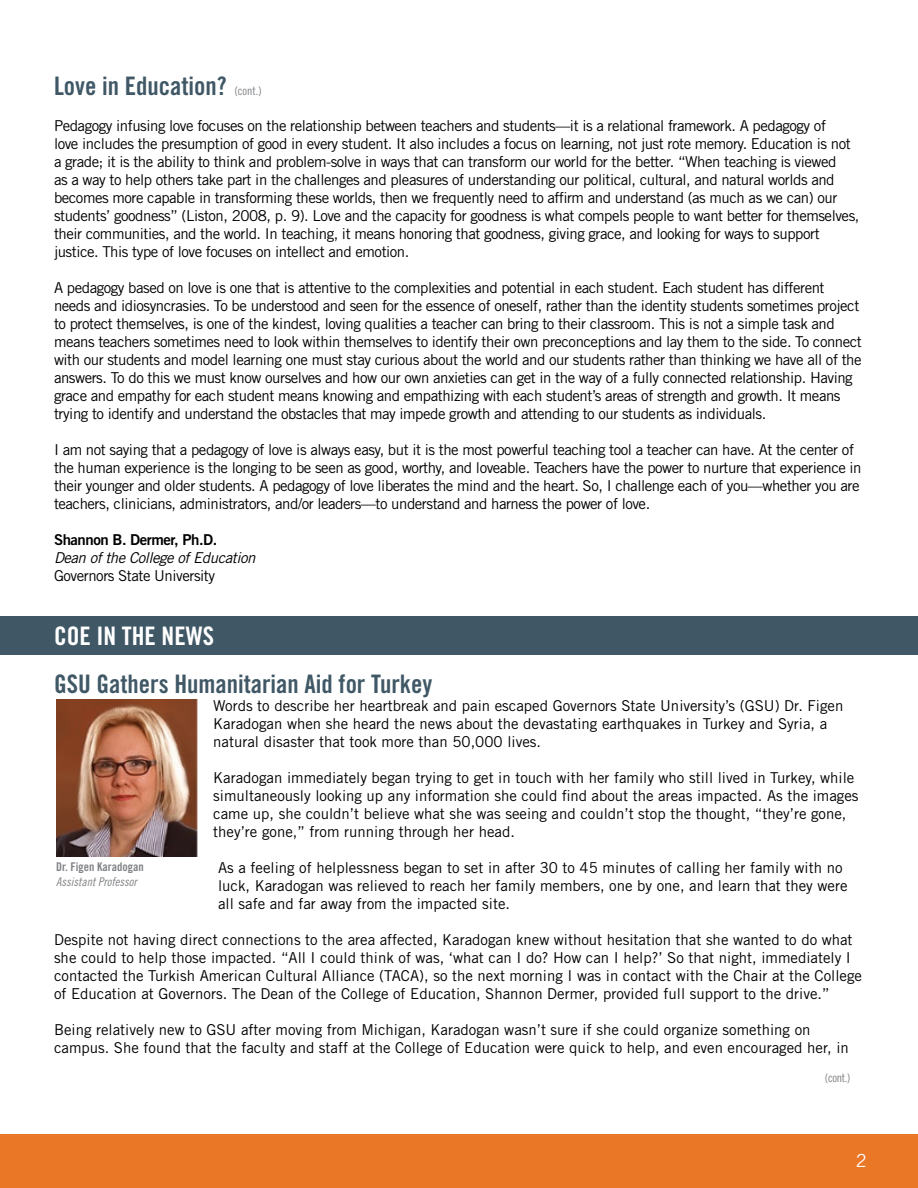
<style>
.page{position:relative;width:918px;height:1188px;background:#fff}
.page>*{position:absolute;margin:0;border:0;box-sizing:border-box;transform-origin:0 0}
.t1{font:25.5px "Trade Gothic LT Std Bd Cn 20";color:#405866}
.t2{font:25.5px "Trade Gothic LT Std Bd Cn 20";color:#fff}
.t3{font:18px "Trade Gothic LT Std";color:#fff}
.t4{font:15px/18px "Trade Gothic LT Std";letter-spacing:-.03em;color:#000}
.t5{font:15px/18px "Trade Gothic LT Std";color:#000}
.t6{font:italic 15px "Trade Gothic LT Std";letter-spacing:-.03em;color:#000}
.t7{font:15px "Trade Gothic LT Std Bd 2";letter-spacing:-.03em;color:#000}
.t8{font:12px/14.4px "Trade Gothic LT Std Cn 18 Obl";color:#808285}
.t9{font:12px "Trade Gothic LT Std Cn 18";color:#808285}
.s1{font-family:"Trade Gothic LT Std Cn 18";font-size:12px;color:#808285}
.s2{font-family:"Trade Gothic LT Std Bd Cn 20"}
</style>
<div class="page">
<div style="left:0;top:616px;width:918px;height:38px;background:#405866"></div>
<img style="left:56px;top:699px;width:142px;height:158px">
<div style="left:0;top:1134px;width:918px;height:54px;background:#e97726"></div>
<p class="t1" style="left:54px;top:71px;width:209px">Love in Education? <span class="s1">(cont.)</span></p>
<p class="t4" style="left:54px;top:117px;width:807px">Pedagogy infusing love focuses on the relationship between teachers and students—it is a relational framework. A pedagogy of<br>love includes the presumption of good in every student. It also includes a focus on learning, not just rote memory. Education is not a grade; it is the ability to think and problem-solve in ways that can transform our world for the better. “When teaching is viewed<br>as a way to help others take part in the challenges and pleasures of understanding our political, cultural, and natural worlds and becomes more capable in transforming these worlds, then we frequently need to affirm and understand (as much as we can) our students’ goodness” (Liston, 2008, p. 9). Love and the capacity for goodness is what compels people to want better for themselves, their communities, and the world. In teaching, it means honoring that goodness, giving grace, and looking for ways to support justice. This type of love focuses on intellect and emotion.</p>
<p class="t4" style="left:54px;top:279px;width:809px">A pedagogy based on love is one that is attentive to the complexities and potential in each student. Each student has different needs and idiosyncrasies. To be understood and seen for the essence of oneself, rather than the identity students sometimes project to protect themselves, is one of the kindest, loving qualities a teacher can bring to their classroom. This is not a simple task and means teachers sometimes need to look within themselves to identify their own preconceptions and lay them to the side. To connect with our students and model learning one must stay curious about the world and our students rather than thinking we have all of the answers. To do this we must know ourselves and how our own anxieties can get in the way of a fully connected relationship. Having grace and empathy for each student means knowing and empathizing with each student’s areas of strength and growth. It means trying to identify and understand the obstacles that may impede growth and attending to our students as individuals.</p>
<p class="t4" style="left:54px;top:441px;width:809px">I am not saying that a pedagogy of love is always easy, but it is the most powerful teaching tool a teacher can have. At the center of the human experience is the longing to be seen as good, worthy, and loveable. Teachers have the power to nurture that experience in their younger and older students. A pedagogy of love liberates the mind and the heart. So, I challenge each of you—whether you are teachers, clinicians, administrators, and/or leaders—to understand and harness the power of love.</p>
<p class="t7" style="left:54px;top:531px;width:165px">Shannon B. Dermer, Ph.D.</p>
<p class="t6" style="left:54px;top:549px;width:203px">Dean of the College of Education</p>
<p class="t4" style="left:54px;top:567px;width:163px">Governors State University</p>
<p class="t2" style="left:54px;top:621px;width:162px">COE IN THE NEWS</p>
<p class="t1" style="left:54px;top:669px;width:380px">GSU Gathers Humanitarian Aid for Turkey</p>
<p class="t5" style="left:213px;top:697px;width:632px">Words to describe her heartbreak and pain escaped Governors State University’s (GSU) Dr. Figen<br>Karadogan when she heard the news about the devastating earthquakes in Turkey and Syria, a natural disaster that took more than 50,000 lives.</p>
<p class="t5" style="left:213px;top:769px;width:647px">Karadogan immediately began trying to get in touch with her family who still lived in Turkey, while simultaneously looking up any information she could find about the areas impacted. As the images came up, she couldn’t believe what she was seeing and couldn’t stop the thought, “they’re gone, they’re gone,” from running through her head.</p>
<p class="t5" style="left:218px;top:859px;width:631px">As a feeling of helplessness began to set in after 30 to 45 minutes of calling her family with no luck, Karadogan was relieved to reach her family members, one by one, and learn that they were all safe and far away from the impacted site.</p>
<p class="t5" style="left:54px;top:931px;width:810px">Despite not having direct connections to the area affected, Karadogan knew without hesitation that she wanted to do what she could to help those impacted. “All I could think of was, ‘what can I do? How can I help?’ So that night, immediately I contacted the Turkish American Cultural Alliance (TACA), so the next morning I was in contact with the Chair at the College of Education at Governors. The Dean of the College of Education, Shannon Dermer, provided full support to the drive.”</p>
<p class="t5" style="left:54px;top:1021px;width:796px">Being relatively new to GSU after moving from Michigan, Karadogan wasn’t sure if she could organize something on campus. She found that the faculty and staff at the College of Education were quick to help, and even encouraged her, in</p>
<p class="t8" style="left:56px;top:860px;width:89px"><span class="s2">Dr. Figen Karadogan<br></span>Assistant Professor</p>
<p class="t9" style="left:825px;top:1070px;width:27px">(cont.)</p>
<p class="t3" style="left:856px;top:1150px;width:12px">2</p>
</div>
